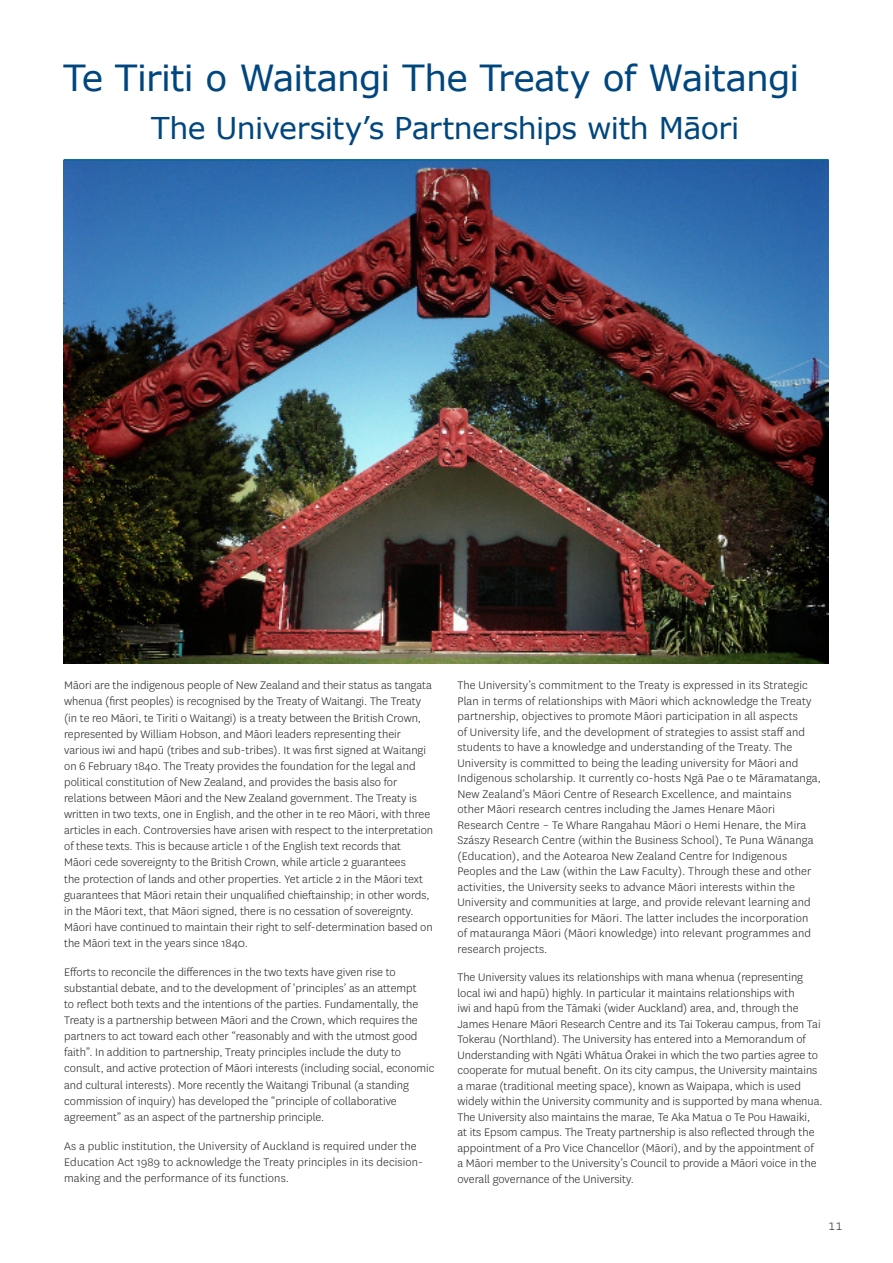
<style>
.page{position:relative;width:893px;height:1263px;background:#fff}
.page>*{position:absolute;margin:0;border:0;box-sizing:border-box;transform-origin:0 0}
.Heading_A{font:36px "Verdana";letter-spacing:-.025em;color:#00467e}
.Heading_A-2{font:30px "Verdana";letter-spacing:-.02em;color:#00467e}
.Bodycopy{font:300 12.75px/15.5px "National";color:#231f20}
</style>
<div class="page">
<img style="left:64px;top:161px;width:764px;height:502px">
<hr style="left:64px;top:159px;width:765px;height:2px;background:#006893">
<p class="Heading_A" style="left:63px;top:53px;width:737px">Te Tiriti o Waitangi The Treaty of Waitangi</p>
<p class="Heading_A-2" style="left:151px;top:108px;width:590px">The University’s Partnerships with Māori</p>
<p class="Bodycopy" style="left:64px;top:677px;width:371px;line-height:16px">Māori are the indigenous people of New Zealand and their status as tangata whenua (first peoples) is recognised by the Treaty of Waitangi. The Treaty (in te reo Māori, te Tiriti o Waitangi) is a treaty between the British Crown, represented by William Hobson, and Māori leaders representing their various iwi and hapū (tribes and sub-tribes). It was first signed at Waitangi on 6 February 1840. The Treaty provides the foundation for the legal and political constitution of New Zealand, and provides the basis also for relations between Māori and the New Zealand government. The Treaty is written in two texts, one in English, and the other in te reo Māori, with three articles in each. Controversies have arisen with respect to the interpretation of these texts. This is because article 1 of the English text records that<br>Māori cede sovereignty to the British Crown, while article 2 guarantees<br>the protection of lands and other properties. Yet article 2 in the Māori text guarantees that Māori retain their unqualified chieftainship; in other words, in the Māori text, that Māori signed, there is no cessation of sovereignty.<br>Māori have continued to maintain their right to self-determination based on the Māori text in the years since 1840.</p>
<p class="Bodycopy" style="left:64px;top:963px;width:372px;line-height:16px">Efforts to reconcile the differences in the two texts have given rise to substantial debate, and to the development of ‘principles’ as an attempt<br>to reflect both texts and the intentions of the parties. Fundamentally, the Treaty is a partnership between Māori and the Crown, which requires the partners to act toward each other “reasonably and with the utmost good faith”. In addition to partnership, Treaty principles include the duty to consult, and active protection of Māori interests (including social, economic and cultural interests). More recently the Waitangi Tribunal (a standing commission of inquiry) has developed the “principle of collaborative agreement” as an aspect of the partnership principle.</p>
<p class="Bodycopy" style="left:64px;top:1137px;width:360px;line-height:16px">As a public institution, the University of Auckland is required under the<br>Education Act 1989 to acknowledge the Treaty principles in its decision&shy;making and the performance of its functions.</p>
<p class="Bodycopy" style="left:457px;top:677px;width:365px">The University’s commitment to the Treaty is expressed in its Strategic Plan in terms of relationships with Māori which acknowledge the Treaty partnership, objectives to promote Māori participation in all aspects<br>of University life, and the development of strategies to assist staff and students to have a knowledge and understanding of the Treaty. The University is committed to being the leading university for Māori and Indigenous scholarship. It currently co-hosts Ngā Pae o te Māramatanga, New Zealand’s Māori Centre of Research Excellence, and maintains other Māori research centres including the James Henare Māori Research Centre – Te Whare Rangahau Māori o Hemi Henare, the Mira Szászy Research Centre (within the Business School), Te Puna Wānanga (Education), and the Aotearoa New Zealand Centre for Indigenous Peoples and the Law (within the Law Faculty). Through these and other activities, the University seeks to advance Māori interests within the University and communities at large, and provide relevant learning and research opportunities for Māori. The latter includes the incorporation of matauranga Māori (Māori knowledge) into relevant programmes and research projects.</p>
<p class="Bodycopy" style="left:457px;top:969px;width:367px">The University values its relationships with mana whenua (representing local iwi and hapū) highly. In particular it maintains relationships with<br>iwi and hapū from the Tāmaki (wider Auckland) area, and, through the James Henare Māori Research Centre and its Tai Tokerau campus, from Tai Tokerau (Northland). The University has entered into a Memorandum of Understanding with Ngāti Whātua Ōrakei in which the two parties agree to cooperate for mutual benefit. On its city campus, the University maintains a marae (traditional meeting space), known as Waipapa, which is used widely within the University community and is supported by mana whenua.<br>The University also maintains the marae, Te Aka Matua o Te Pou Hawaiki, at its Epsom campus. The Treaty partnership is also reflected through the appointment of a Pro Vice Chancellor (Māori), and by the appointment of<br>a Māori member to the University’s Council to provide a Māori voice in the overall governance of the University.</p>
<p class="Bodycopy" style="left:828px;top:1218px;width:16px">11</p>
</div>
